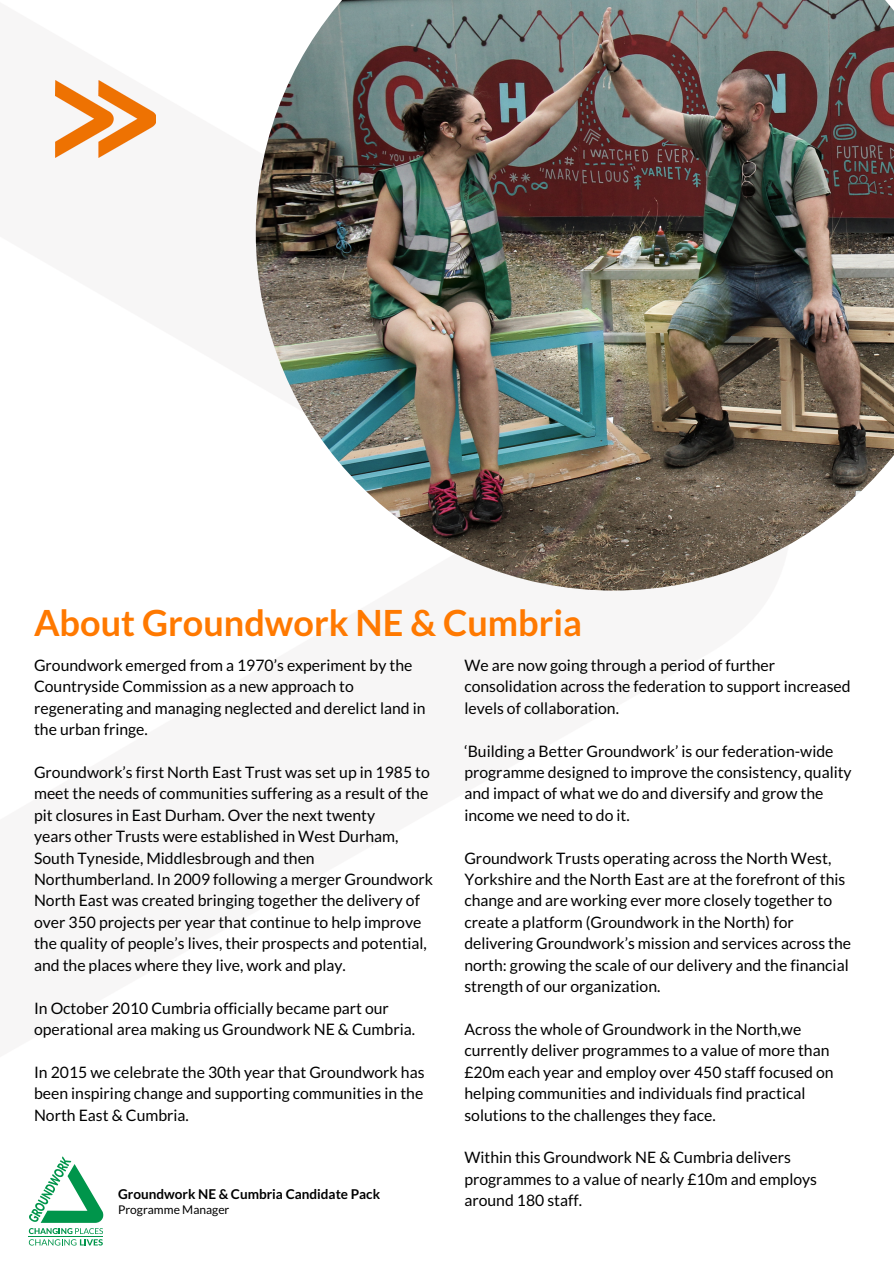
<style>
.page{position:relative;width:894px;height:1264px;background:#fff}
.page>*{position:absolute;margin:0;border:0;box-sizing:border-box;transform-origin:0 0}
.t1{font:700 36px "Lato";color:#ff7900}
.t2{font:15.75px/21.5px "Lato";color:#000}
.t3{font:700 13.5px "Lato";color:#000}
.t4{font:12px "Lato";color:#000}
</style>
<div class="page">
<img style="left:56px;top:80px;width:100px;height:77px">
<img style="left:256px;top:0;width:637px;height:590px">
<svg style="left:29px;top:1239px;width:74px;height:6px"></svg>
<hr style="left:29px;top:1236px;width:74px;height:1px;background:#00954b">
<svg style="left:29px;top:1156px;width:75px;height:77px"></svg>
<p class="t1" style="left:34px;top:600px;width:549px">About Groundwork NE &amp; Cumbria</p>
<p class="t2" style="left:34px;top:654px;width:393px">Groundwork emerged from a 1970’s experiment by the Countryside Commission as a new approach to regenerating and managing neglected and derelict land in the urban fringe.</p>
<p class="t2" style="left:34px;top:761px;width:400px">Groundwork’s first North East Trust was set up in 1985 to meet the needs of communities suffering as a result of the pit closures in East Durham. Over the next twenty<br>years other Trusts were established in West Durham, South Tyneside, Middlesbrough and then Northumberland. In 2009 following a merger Groundwork North East was created bringing together the delivery of over 350 projects per year that continue to help improve the quality of people’s lives, their prospects and potential, and the places where they live, work and play.</p>
<p class="t2" style="left:34px;top:996px;width:382px">In October 2010 Cumbria officially became part our operational area making us Groundwork NE &amp; Cumbria.</p>
<p class="t2" style="left:34px;top:1060px;width:392px;text-align:justify">In 2015 we celebrate the 30th year that Groundwork has been inspiring change and supporting communities in the North East &amp; Cumbria.</p>
<p class="t2" style="left:464px;top:654px;width:387px">We are now going through a period of further consolidation across the federation to support increased levels of collaboration.</p>
<p class="t2" style="left:464px;top:739px;width:389px">‘Building a Better Groundwork’ is our federation-wide programme designed to improve the consistency, quality and impact of what we do and diversify and grow the income we need to do it.</p>
<p class="t2" style="left:464px;top:846px;width:388px">Groundwork Trusts operating across the North West, Yorkshire and the North East are at the forefront of this change and are working ever more closely together to create a platform (Groundwork in the North) for delivering Groundwork’s mission and services across the north: growing the scale of our delivery and the financial strength of our organization.</p>
<p class="t2" style="left:464px;top:1018px;width:370px">Across the whole of Groundwork in the North,we currently deliver programmes to a value of more than £20m each year and employ over 450 staff focused on helping communities and individuals find practical solutions to the challenges they face.</p>
<p class="t2" style="left:464px;top:1146px;width:354px">Within this Groundwork NE &amp; Cumbria delivers programmes to a value of nearly £10m and employs around 180 staff.</p>
<p class="t3" style="left:118px;top:1185px;width:263px">Groundwork NE &amp; Cumbria Candidate Pack</p>
<p class="t4" style="left:118px;top:1202px;width:113px">Programme Manager</p>
</div>
